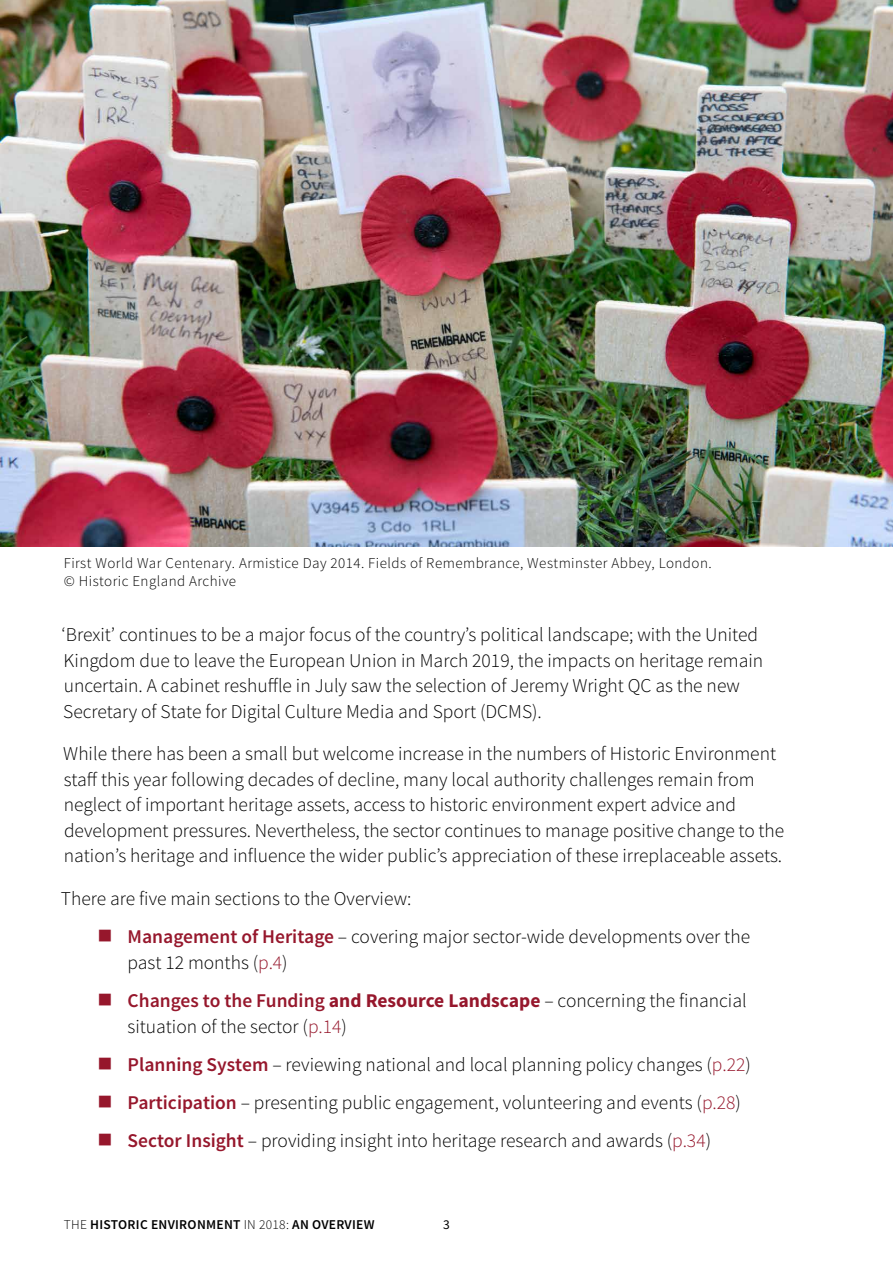
<style>
.page{position:relative;width:893px;height:1263px;background:#fff}
.page>*{position:absolute;margin:0;border:0;box-sizing:border-box;transform-origin:0 0}
.Intro_Normal{font:300 19.5px/25.5px "Source Sans Pro";color:#000}
.Bullets_Body_1{font:300 19.5px/25.5px "Source Sans Pro";color:#000}
.Captions{font:300 15px/18px "Source Sans Pro";letter-spacing:.03em;color:#000}
.t1{font:600 13.5px "Source Sans Pro";letter-spacing:.02em;color:#000}
.t2{font:13.5px "Source Sans Pro";color:#000}
.s1{color:#96172c}
.s2{font-weight:600;color:#96172c}
.s3{font-weight:700;color:#96172c}
.s4{font-weight:300}
</style>
<div class="page">
<img style="left:0;top:0;width:893px;height:546px">
<p class="Captions" style="left:64px;top:555px;width:649px">First World War Centenary. Armistice Day 2014. Fields of Remembrance, Westminster Abbey, London. © Historic England Archive</p>
<p class="Intro_Normal" style="left:62px;top:622px;width:703px">‘Brexit’ continues to be a major focus of the country’s political landscape; with the United Kingdom due to leave the European Union in March 2019, the impacts on heritage remain uncertain. A cabinet reshuffle in July saw the selection of Jeremy Wright QC as the new Secretary of State for Digital Culture Media and Sport (DCMS).</p>
<p class="Intro_Normal" style="left:63px;top:741px;width:722px">While there has been a small but welcome increase in the numbers of Historic Environment staff this year following decades of decline, many local authority challenges remain from neglect of important heritage assets, access to historic environment expert advice and development pressures. Nevertheless, the sector continues to manage positive change to the nation’s heritage and influence the wider public’s appreciation of these irreplaceable assets.</p>
<p class="Bullets_Body_1" style="left:61px;top:886px;width:352px">There are five main sections to the Overview:</p>
<p class="Bullets_Body_1" style="left:128px;top:924px;width:624px;text-indent:-30px"><span class="s1">■</span> <span class="s2">Management of Heritage</span> – covering major sector-wide developments over the past 12 months (<span class="s1">p.4</span>)</p>
<p class="Bullets_Body_1" style="left:127px;top:988px;width:621px;text-indent:-30px"><span class="s1">■</span> <span class="s2">Changes to the Funding</span> <span class="s3">and Resource Landscape</span> – concerning the financial situation of the sector (<span class="s1">p.14</span>)</p>
<p class="Bullets_Body_1" style="left:98px;top:1052px;width:655px"><span class="s1">■</span> <span class="s2">Planning System</span> – reviewing national and local planning policy changes (<span class="s1">p.22</span>)</p>
<p class="Bullets_Body_1" style="left:98px;top:1090px;width:645px"><span class="s1">■</span> <span class="s2">Participation</span> – presenting public engagement, volunteering and events (<span class="s1">p.28</span>)</p>
<p class="Bullets_Body_1" style="left:98px;top:1128px;width:615px"><span class="s1">■</span> <span class="s2">Sector Insight</span> – providing insight into heritage research and awards (<span class="s1">p.34</span>)</p>
<p class="t1" style="left:64px;top:1216px;width:312px"><span class="s4">THE</span> HISTORIC ENVIRONMENT <span class="s4">IN 2018:</span> AN OVERVIEW</p>
<p class="t2" style="left:443px;top:1216px;width:8px">3</p>
</div>
